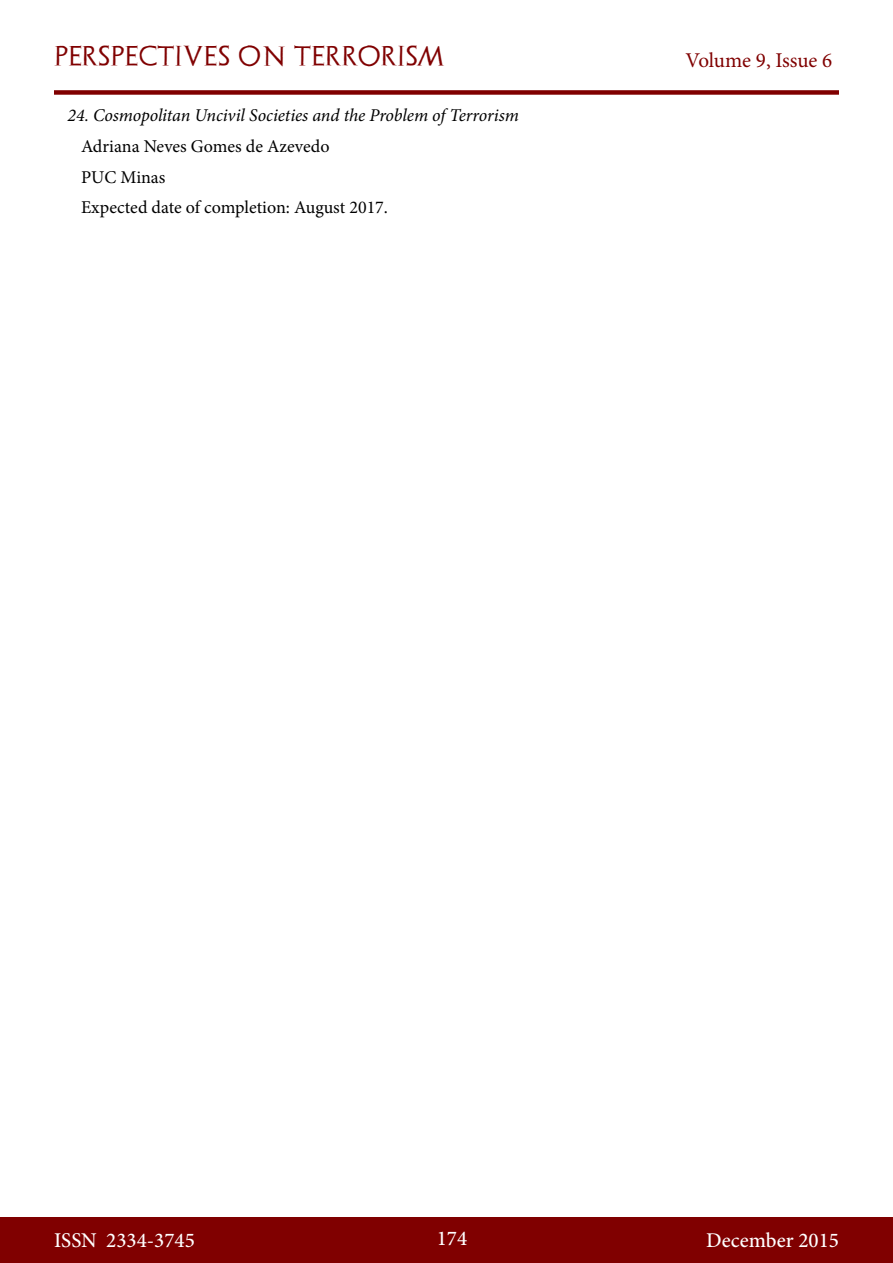
<style>
.page{position:relative;width:893px;height:1263px;background:#fff}
.page>*{position:absolute;margin:0;border:0;box-sizing:border-box;transform-origin:0 0}
.t1{font:500 21px "Minion Pro";color:#fff}
.t2{font:21px "Archeologicaps";letter-spacing:.045em;color:#800000}
.t3{font:21px "Minion Pro";letter-spacing:-.005em;color:#800000}
.thesis_person{font:18px "Minion Pro";color:#000}
.thesis_title{font:italic 18px "Minion Pro";letter-spacing:-.005em;color:#000}
</style>
<div class="page">
<div style="left:0;top:1217px;width:893px;height:46px;background:#800000"></div>
<div style="left:54px;top:90px;width:785px;height:5px;background:#800000"></div>
<p class="t2" style="left:54px;top:43px;width:392px">PERSPECTIVES ON TERRORISM</p>
<p class="t3" style="left:686px;top:46px;width:148px">Volume 9, Issue 6</p>
<p class="thesis_title" style="left:68px;top:103px;width:453px">24. Cosmopolitan Uncivil Societies and the Problem of Terrorism</p>
<p class="thesis_person" style="left:81px;top:134px;width:250px">Adriana Neves Gomes de Azevedo</p>
<p class="thesis_person" style="left:81px;top:165px;width:86px">PUC Minas</p>
<p class="thesis_person" style="left:81px;top:196px;width:309px">Expected date of completion: August 2017.</p>
<p class="t1" style="left:54px;top:1226px;width:142px">ISSN 2334-3745</p>
<p class="t1" style="left:437px;top:1224px;width:32px">174</p>
<p class="t1" style="left:706px;top:1226px;width:134px">December 2015</p>
</div>
